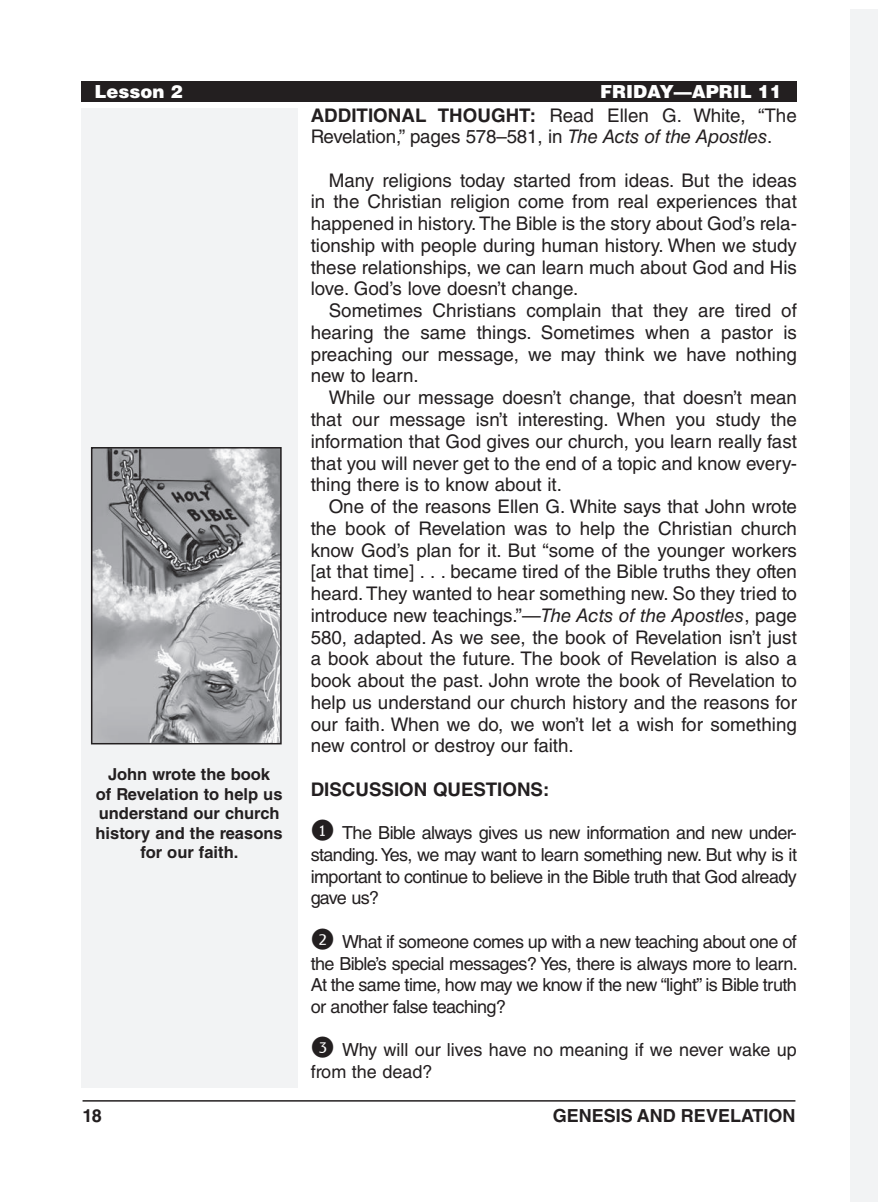
<style>
.page{position:relative;width:878px;height:1202px;background:#fff}
.page>*{position:absolute;margin:0;border:0;box-sizing:border-box;transform-origin:0 0}
.Body_Text{font:18.75px/21.8px "Helvetica LT Std";color:#231f20;text-align:justify}
.Body_Text_SpaceBefor{font:18.75px/21.8px "Helvetica LT Std";color:#231f20;text-align:justify}
.Body_Text_NoIndent{font:18.75px/21.8px "Helvetica LT Std";letter-spacing:-.01em;color:#231f20}
.Body_Text_NoIndent_B{font:700 18.75px "Helvetica LT Std";color:#231f20}
.Friday_Questions{font:18px/21.8px "Helvetica LT Std";letter-spacing:-.03em;color:#231f20;text-align:justify}
.Friday_Questions-2{font:18px/21.8px "Helvetica LT Std";color:#231f20}
.t1{font:700 18px "Helvetica LT Std";color:#231f20}
.Running_Head_-_Left{font:900 18px "Helvetica LT Std";color:#fff}
.Image_Captions{font:700 16.5px/19.5px "Helvetica LT Std";color:#231f20}
.s1{font-weight:700}
.s2{font-style:italic}
</style>
<div class="page">
<hr style="left:82px;top:1100px;width:713px;height:1px;background:#231f20">
<div style="left:81px;top:108px;width:216px;height:979px;background:#f2f3f4"></div>
<div style="left:81px;top:81px;width:715px;height:20px;background:#231f20"></div>
<div style="left:850px;top:9px;width:28px;height:1193px;background:#f2f3f4"></div>
<img style="left:94px;top:450px;width:185px;height:291px">
<div style="left:91px;top:447px;width:191px;height:297px;border:2px solid #231f20"></div>
<p class="Running_Head_-_Left" style="left:94px;top:79px;width:90px">Lesson 2</p>
<p class="Running_Head_-_Left" style="left:600px;top:79px;width:183px">FRIDAY—APRIL 11</p>
<p class="Body_Text_NoIndent" style="left:310px;top:104px;width:487px"><span class="s1">ADDITIONAL THOUGHT:</span> Read Ellen G. White, “The<br>Revelation,” pages 578–581, in <span class="s2">The Acts of the Apostles</span>.</p>
<p class="Body_Text_SpaceBefor" style="left:310px;top:169px;width:488px;text-indent:18px">Many religions today started from ideas. But the ideas in the Christian religion come from real experiences that happened in history. The Bible is the story about God’s rela&shy;tionship with people during human history. When we study these relationships, we can learn much about God and His love. God’s love doesn’t change.</p>
<p class="Body_Text" style="left:310px;top:300px;width:488px;text-indent:18px">Sometimes Christians complain that they are tired of hearing the same things. Sometimes when a pastor is preaching our message, we may think we have nothing new to learn.</p>
<p class="Body_Text" style="left:310px;top:387px;width:488px;text-indent:18px">While our message doesn’t change, that doesn’t mean that our message isn’t interesting. When you study the information that God gives our church, you learn really fast that you will never get to the end of a topic and know every&shy;thing there is to know about it.</p>
<p class="Body_Text" style="left:310px;top:495px;width:488px;text-indent:18px">One of the reasons Ellen G. White says that John wrote the book of Revelation was to help the Christian church know God’s plan for it. But “some of the younger workers [at that time] . . . became tired of the Bible truths they often heard. They wanted to hear something new. So they tried to introduce new teachings.”—<span class="s2">The Acts of the Apostles</span>, page 580, adapted. As we see, the book of Revelation isn’t just a book about the future. The book of Revelation is also a book about the past. John wrote the book of Revelation to help us understand our church history and the reasons for our faith. When we do, we won’t let a wish for something new control or destroy our faith.</p>
<p class="Body_Text_NoIndent_B" style="left:310px;top:777px;width:240px">DISCUSSION QUESTIONS:</p>
<p class="Friday_Questions" style="left:311px;top:822px;width:488px;text-indent:31px">The Bible always gives us new information and new under&shy;standing. Yes, we may want to learn something new. But why is it important to continue to believe in the Bible truth that God already gave us?</p>
<p class="Friday_Questions" style="left:310px;top:930px;width:489px;text-indent:31px">What if someone comes up with a new teaching about one of the Bible’s special messages? Yes, there is always more to learn.<br>At the same time, how may we know if the new “light” is Bible truth or another false teaching?</p>
<p class="Friday_Questions-2" style="left:310px;top:1039px;width:487px">✓ Why will our lives have no meaning if we never wake up from the dead?</p>
<p class="Image_Captions" style="left:108px;top:764px;width:163px">John wrote the book</p>
<p class="Image_Captions" style="left:96px;top:784px;width:188px">of Revelation to help us understand our church</p>
<p class="Image_Captions" style="left:96px;top:823px;width:189px">history and the reasons</p>
<p class="Image_Captions" style="left:140px;top:842px;width:99px">for our faith.</p>
<p class="t1" style="left:82px;top:1104px;width:21px">18</p>
<p class="t1" style="left:552px;top:1104px;width:244px">GENESIS AND REVELATION</p>
</div>
